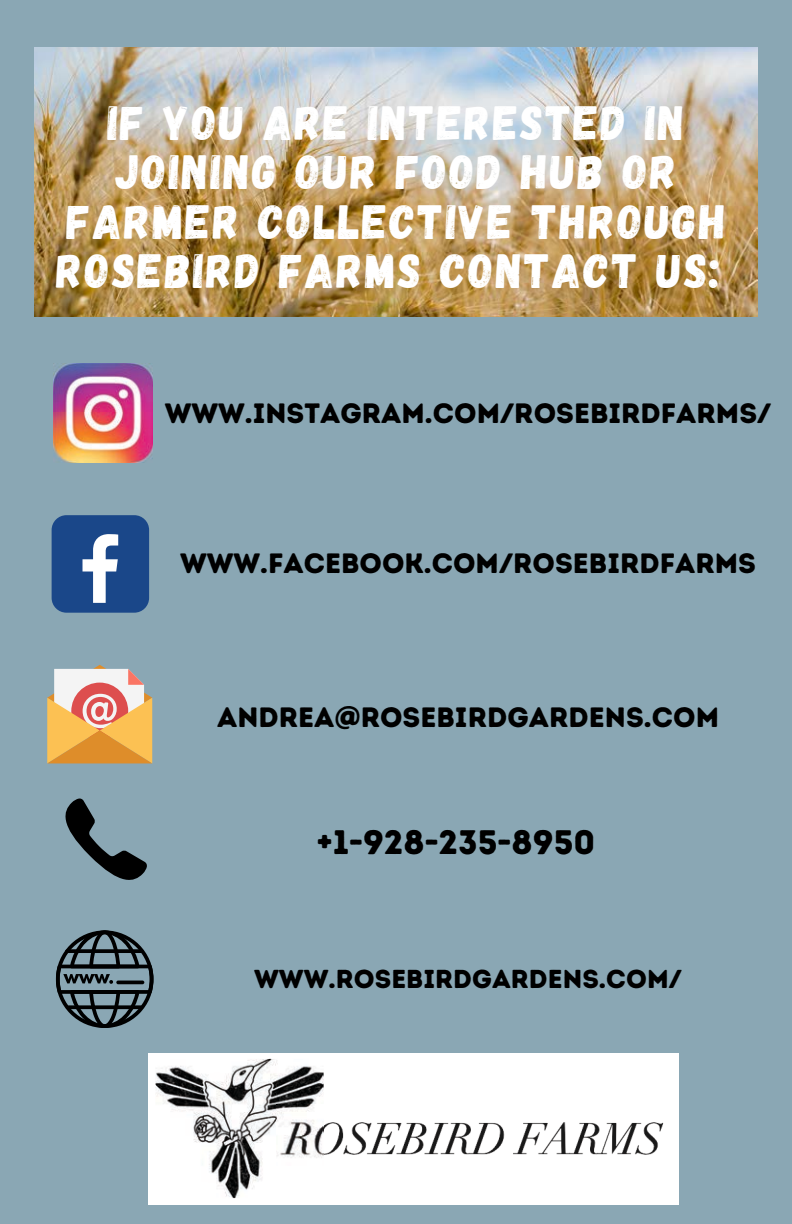
<style>
.page{position:relative;width:792px;height:1224px;background:#8aa7b4}
.page>*{position:absolute;margin:0;border:0;box-sizing:border-box;transform-origin:0 0}
.t1{font:48px/49.4px "Gagalin";letter-spacing:.05em;color:#fff;text-align:center}
.t2{font:34px "Intro Rust Base";color:#000}
.t3{font:28px "Intro Rust Base";color:#000}
.t4{font:26px "Intro Rust Base";color:#000}
</style>
<div class="page">
<img style="left:54px;top:364px;width:99px;height:99px">
<div style="left:52px;top:515px;width:97px;height:98px;background:#1a4789;border-radius:15px"></div>
<svg style="left:83px;top:534px;width:35px;height:69px"></svg>
<svg style="left:56px;top:930px;width:97px;height:98px"></svg>
<svg style="left:47px;top:665px;width:105px;height:98px;background:#e6b27e"></svg>
<svg style="left:65px;top:798px;width:82px;height:82px"></svg>
<div style="left:148px;top:1053px;width:531px;height:151px;background:#fff"></div>
<img style="left:324px;top:1122px;width:340px;height:33px">
<img style="left:155px;top:1059px;width:169px;height:139px">
<img style="left:34px;top:48px;width:723px;height:268px">
<h1 class="t1" style="left:56px;top:95px;width:671px">IF YOU ARE INTERESTED IN<br>JOINING OUR FOOD HUB OR<br>FARMER COLLECTIVE THROUGH<br>ROSEBIRD FARMS CONTACT US:</h1>
<p class="t3" style="left:165px;top:396px;width:608px">WWW.INSTAGRAM.COM/ROSEBIRDFARMS/</p>
<p class="t3" style="left:180px;top:546px;width:578px">WWW.FACEBOOK.COM/ROSEBIRDFARMS</p>
<p class="t3" style="left:217px;top:700px;width:504px">ANDREA@ROSEBIRDGARDENS.COM</p>
<p class="t2" style="left:317px;top:822px;width:280px">+1-928-235-8950</p>
<p class="t4" style="left:254px;top:963px;width:429px">WWW.ROSEBIRDGARDENS.COM/</p>
</div>
